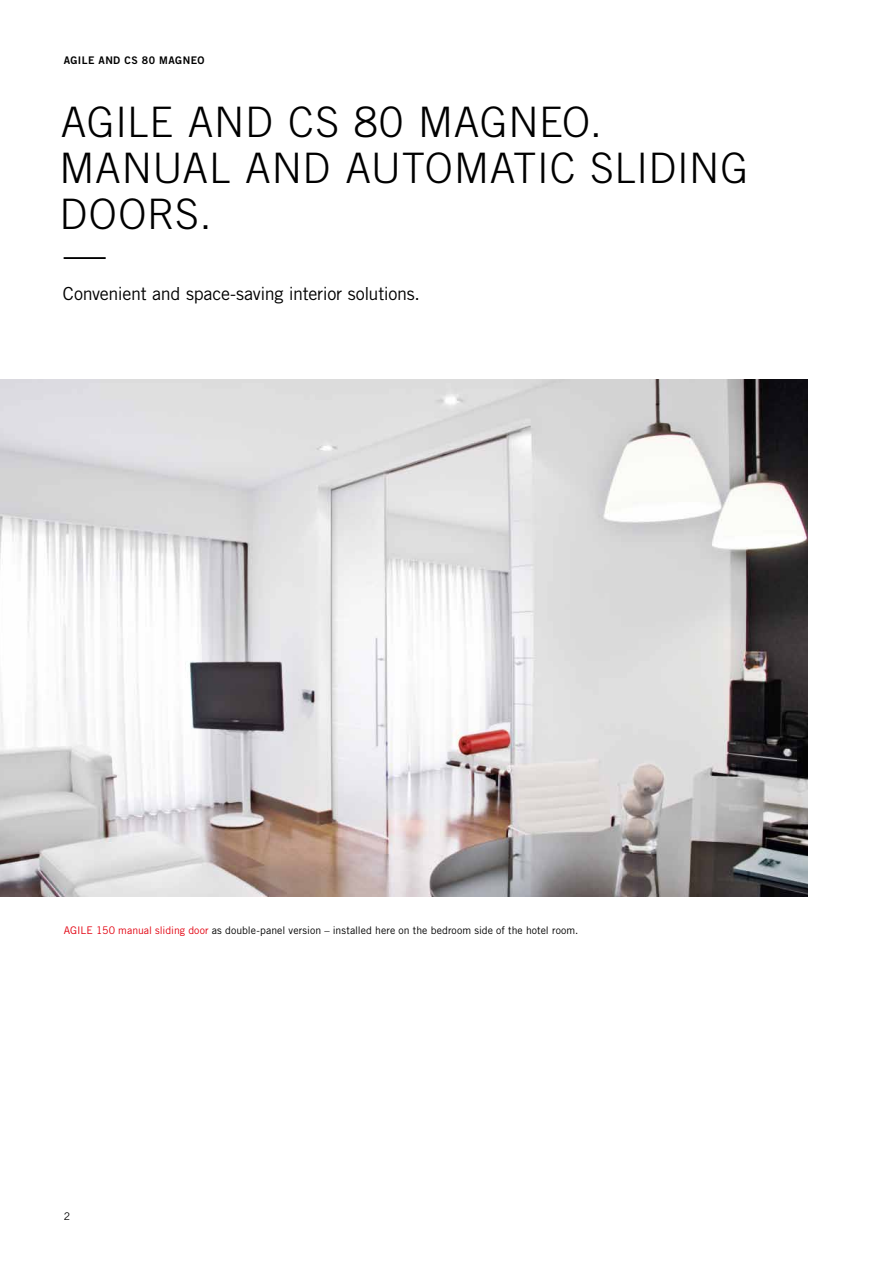
<style>
.page{position:relative;width:893px;height:1263px;background:#fff}
.page>*{position:absolute;margin:0;border:0;box-sizing:border-box;transform-origin:0 0}
.t1{font:300 42px/46.2px "Trade Gothic";letter-spacing:.015em;color:#000}
.t2{font:18px "Trade Gothic";letter-spacing:-.02em;color:#000}
.t3{font:10.5px "Trade Gothic";letter-spacing:.005em;color:#000}
.t4{font:10.5px "Trade Gothic Bold Two";letter-spacing:.045em;color:#000}
.s1{color:#e3000f}
</style>
<div class="page">
<img style="left:0;top:379px;width:808px;height:517px">
<p class="t4" style="left:64px;top:54px;width:142px">AGILE AND CS 80 MAGNEO</p>
<h1 class="t1" style="left:59px;top:98px;width:685px">AGILE AND CS 80 MAG NEO.<br>MANUAL AND AUTOMATIC SLI DI NG<br>DOORS.</h1>
<h1 class="t1" style="left:64px;top:230px;width:43px">—</h1>
<h2 class="t2" style="left:63px;top:283px;width:359px">Convenient and space-saving interior solutions.</h2>
<p class="t3" style="left:64px;top:923px;width:516px"><span class="s1">AGILE 150 manual sliding door</span> as double-panel version – installed here on the bedroom side of the hotel room.</p>
<p class="t3" style="left:64px;top:1210px;width:8px">2</p>
</div>
